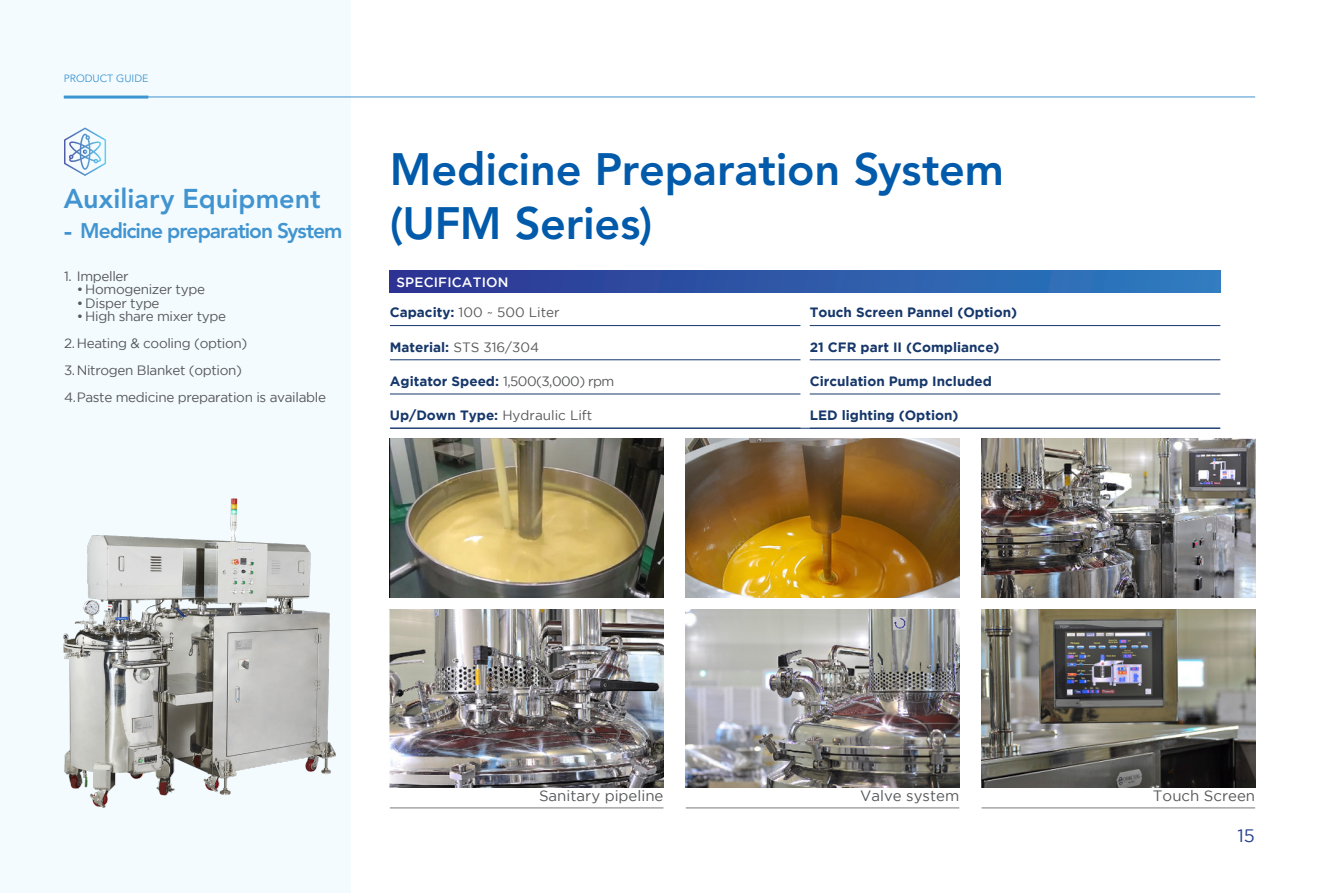
<style>
.page{position:relative;width:1319px;height:893px;background:#fff}
.page>*{position:absolute;margin:0;border:0;box-sizing:border-box;transform-origin:0 0}
.t1{font:800 45px "Avenir LT Std";letter-spacing:-.005em;color:#015aaa}
.t2{font:800 27px "Avenir LT Std";color:#4194d0}
.t3{font:800 21px "Avenir LT Std";letter-spacing:-.05em;color:#4194d0}
.t4{font:18px "Gotham";color:#253f8e}
.C_head_1{font:15px "Gotham";color:#57585a}
.t5{font:13.5px "Gotham";letter-spacing:-.025em;color:#57585a}
.t6{font:700 13.5px "Gotham";color:#16376a}
.t7{font:13.5px "Gotham";color:#57585a}
.t8{font:500 13.5px "Gotham";letter-spacing:.015em;color:#fff}
.t9{font:10.5px "Avenir LT Std";color:#4194d0}
.s1{font-size:27px}
.s2{font-weight:700;color:#16376a}
</style>
<div class="page">
<hr style="left:64px;top:97px;width:1190px;height:1px;background:#4194d0">
<div style="left:0;top:0;width:350px;height:893px;background:#f3fbfe"></div>
<div style="left:390px;top:271px;width:830px;height:22px;background:linear-gradient(to right,#2d3391,#2e7ec0)"></div>
<hr style="left:390px;top:325px;width:410px;height:1px;background:#16376a">
<hr style="left:390px;top:359px;width:410px;height:1px;background:#16376a">
<hr style="left:390px;top:394px;width:410px;height:1px;background:#16376a">
<hr style="left:809px;top:325px;width:411px;height:1px;background:#16376a">
<hr style="left:809px;top:359px;width:411px;height:1px;background:#16376a">
<hr style="left:809px;top:394px;width:411px;height:1px;background:#16376a">
<hr style="left:809px;top:428px;width:411px;height:1px;background:#16376a">
<img style="left:64px;top:498px;width:271px;height:310px">
<img style="left:685px;top:609px;width:274px;height:178px">
<hr style="left:685px;top:808px;width:274px;height:1px;background:#787a7d">
<img style="left:981px;top:438px;width:273px;height:159px">
<hr style="left:981px;top:808px;width:273px;height:1px;background:#787a7d">
<img style="left:390px;top:609px;width:273px;height:178px">
<hr style="left:390px;top:808px;width:273px;height:1px;background:#787a7d">
<hr style="left:390px;top:428px;width:829px;height:1px;background:#16376a">
<img style="left:390px;top:438px;width:273px;height:159px">
<img style="left:685px;top:438px;width:274px;height:159px">
<img style="left:981px;top:609px;width:273px;height:178px">
<p class="t9" style="left:64px;top:73px;width:86px">PRODUCT GUIDE</p>
<p class="t2" style="left:64px;top:182px;width:258px">Auxiliary Equipment</p>
<p class="t3" style="left:64px;top:218px;width:280px"><span class="s1">-</span> Medicine preparation System</p>
<p class="t5" style="left:64px;top:268px;width:66px">1. Impeller</p>
<p class="t5" style="left:77px;top:282px;width:130px">• Homogenizer type</p>
<p class="t5" style="left:77px;top:295px;width:84px">• Disper type</p>
<p class="t5" style="left:77px;top:309px;width:151px">• High share mixer type</p>
<p class="t5" style="left:64px;top:336px;width:185px">2.Heating &amp; cooling (option)</p>
<p class="t5" style="left:64px;top:363px;width:179px">3.Nitrogen Blanket (option)</p>
<p class="t5" style="left:64px;top:390px;width:263px">4.Paste medicine preparation is available</p>
<p class="t1" style="left:390px;top:142px;width:615px">Medicine Preparation System</p>
<p class="t1" style="left:390px;top:196px;width:264px">(UFM Series)</p>
<p class="t8" style="left:396px;top:274px;width:114px">SPECIFICATION</p>
<p class="t7" style="left:390px;top:305px;width:171px"><span class="s2">Capacity:</span> 100 ~ 500 Liter</p>
<p class="t7" style="left:390px;top:339px;width:151px"><span class="s2">Material:</span> STS 316/304</p>
<p class="t5" style="left:390px;top:374px;width:226px"><span class="s2">Agitator Speed:</span> 1,500(3,000) rpm</p>
<p class="t7" style="left:390px;top:408px;width:204px"><span class="s2">Up/Down Type:</span> Hydraulic Lift</p>
<p class="t6" style="left:809px;top:305px;width:209px">Touch Screen Pannel (Option)</p>
<p class="t6" style="left:809px;top:339px;width:191px">21 CFR part II (Compliance)</p>
<p class="t6" style="left:809px;top:373px;width:184px">Circulation Pump Included</p>
<p class="t6" style="left:809px;top:407px;width:150px">LED lighting (Option)</p>
<p class="C_head_1" style="left:539px;top:788px;width:126px">Sanitary pipeline</p>
<p class="C_head_1" style="left:860px;top:788px;width:101px">Valve system</p>
<p class="C_head_1" style="left:1152px;top:788px;width:104px">Touch Screen</p>
<p class="t4" style="left:1237px;top:826px;width:19px">15</p>
</div>
